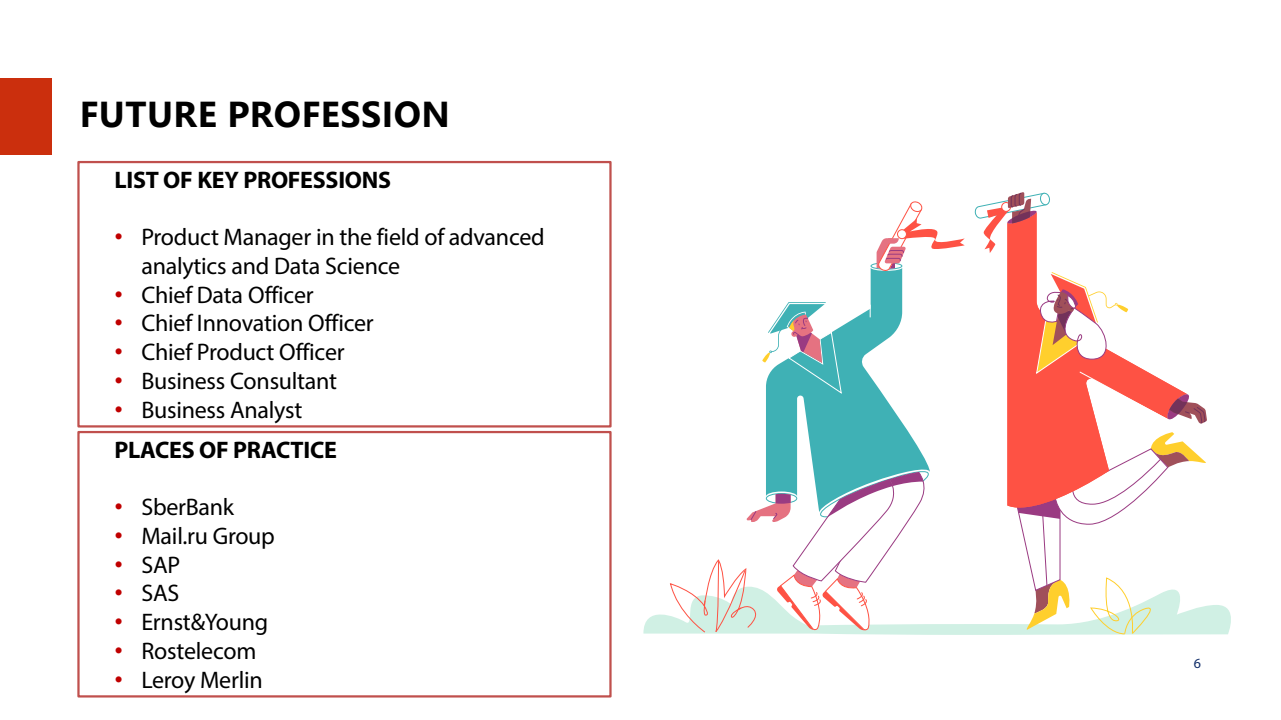
<style>
.page{position:relative;width:1281px;height:720px;background:#fff}
.page>*{position:absolute;margin:0;border:0;box-sizing:border-box;transform-origin:0 0}
.t1{font:700 36px "Segoe UI";letter-spacing:.015em;color:#000}
.t2{font:24px/28.8px "Myriad Pro";letter-spacing:-.01em;color:#000}
.t3{font:700 24px "Myriad Pro";letter-spacing:-.01em;color:#000}
.t4{font:14px "Myriad Pro";color:#102d69}
.s1{font-family:"Arial";color:#c00000}
</style>
<div class="page">
<div style="left:0;top:79px;width:52px;height:76px;background:#cb2f0d"></div>
<div style="left:77px;top:161px;width:534px;height:267px;border:2px solid #c0504d"></div>
<div style="left:77px;top:431px;width:534px;height:267px;border:2px solid #c0504d"></div>
<svg style="left:1007px;top:253px;width:92px;height:179px;fill:#fe5244"></svg>
<svg style="left:974px;top:192px;width:76px;height:61px"></svg>
<svg style="left:1035px;top:272px;width:171px;height:152px"></svg>
<svg style="left:766px;top:268px;width:143px;height:164px;fill:#3fb1b5"></svg>
<svg style="left:869px;top:305px;width:1px;height:12px"></svg>
<svg style="left:643px;top:432px;width:588px;height:203px"></svg>
<div style="left:870px;top:262px;width:32px;height:8px;border:1px solid #3fb1b5;border-radius:50%"></div>
<svg style="left:876px;top:201px;width:88px;height:71px"></svg>
<svg style="left:762px;top:302px;width:80px;height:93px"></svg>
<h2 class="t1" style="left:80px;top:80px;width:372px">FUTURE PROFESSION</h2>
<p class="t3" style="left:114px;top:164px;width:278px">LIST OF KEY PROFESSIONS</p>
<p class="t2" style="left:141px;top:222px;width:405px;text-indent:-27px"><span class="s1">•</span> Product Manager in the field of advanced analytics and Data Science</p>
<p class="t2" style="left:114px;top:280px;width:201px"><span class="s1">•</span> Chief Data Officer</p>
<p class="t2" style="left:114px;top:309px;width:261px"><span class="s1">•</span> Chief Innovation Officer</p>
<p class="t2" style="left:114px;top:337px;width:232px"><span class="s1">•</span> Chief Product Officer</p>
<p class="t2" style="left:114px;top:366px;width:224px"><span class="s1">•</span> Business Consultant</p>
<p class="t2" style="left:114px;top:395px;width:189px"><span class="s1">•</span> Business Analyst</p>
<p class="t3" style="left:114px;top:434px;width:224px">PLACES OF PRACTICE</p>
<p class="t2" style="left:114px;top:492px;width:121px"><span class="s1">•</span> SberBank</p>
<p class="t2" style="left:114px;top:521px;width:162px"><span class="s1">•</span> Mail.ru Group</p>
<p class="t2" style="left:114px;top:550px;width:67px"><span class="s1">•</span> SAP</p>
<p class="t2" style="left:114px;top:579px;width:66px"><span class="s1">•</span> SAS</p>
<p class="t2" style="left:114px;top:607px;width:155px"><span class="s1">•</span> Ernst&amp;Young</p>
<p class="t2" style="left:114px;top:636px;width:143px"><span class="s1">•</span> Rostelecom</p>
<p class="t2" style="left:114px;top:665px;width:150px"><span class="s1">•</span> Leroy Merlin</p>
<p class="t4" style="left:1193px;top:654px;width:9px">6</p>
</div>
